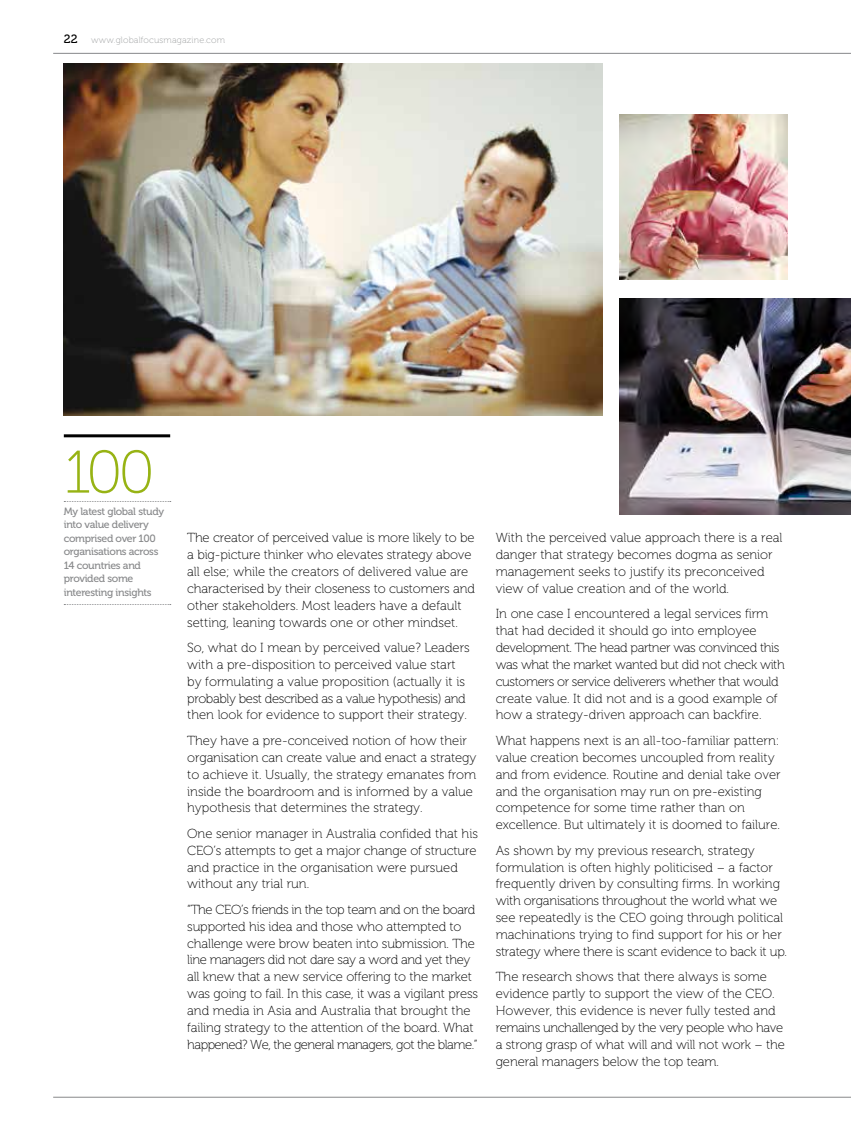
<style>
.page{position:relative;width:851px;height:1127px;background:#fff}
.page>*{position:absolute;margin:0;border:0;box-sizing:border-box;transform-origin:0 0}
.t1{font:60px "Museo 100";color:#97b314}
.t2{font:13.2px/17px "Museo 100";color:#000}
.t3{font:10.5px/13.5px "Museo 500";letter-spacing:-.03em;color:#87888a}
.t4{font:9px "Museo 100";letter-spacing:.02em;color:#9c9e9f}
.s1{font-family:"Museo 500";font-size:12px;color:#000}
</style>
<div class="page">
<hr style="left:53px;top:53px;width:797px;height:1px;background:#87888a">
<hr style="left:53px;top:1097px;width:797px;height:1px;background:#87888a">
<img style="left:64px;top:64px;width:538px;height:351px">
<img style="left:619px;top:298px;width:231px;height:216px">
<img style="left:619px;top:114px;width:168px;height:166px">
<hr style="left:64px;top:434px;width:106px;height:3px;background:#000">
<svg style="left:64px;top:501px;width:107px;height:1px"></svg>
<svg style="left:64px;top:604px;width:107px;height:1px"></svg>
<p class="t4" style="left:64px;top:35px;width:163px"><span class="s1">22</span> www.globalfocusmagazine.com</p>
<h1 class="t1" style="left:64px;top:440px;width:92px">100</h1>
<p class="t3" style="left:64px;top:504px;width:102px">My latest global study into value delivery comprised over 100 organisations across<br>14 countries and provided some interesting insights</p>
<p class="t2" style="left:187px;top:529px;width:289px">The creator of perceived value is more likely to be a big-picture thinker who elevates strategy above all else; while the creators of delivered value are characterised by their closeness to customers and other stakeholders. Most leaders have a default setting, leaning towards one or other mindset.</p>
<p class="t2" style="left:187px;top:639px;width:284px">So, what do I mean by perceived value? Leaders with a pre-disposition to perceived value start by formulating a value proposition (actually it is probably best described as a value hypothesis) and then look for evidence to support their strategy.</p>
<p class="t2" style="left:187px;top:732px;width:291px">They have a pre-conceived notion of how their organisation can create value and enact a strategy to achieve it. Usually, the strategy emanates from inside the boardroom and is informed by a value hypothesis that determines the strategy.</p>
<p class="t2" style="left:187px;top:825px;width:292px">One senior manager in Australia confided that his CEO’s attempts to get a major change of structure and practice in the organisation were pursued without any trial run.</p>
<p class="t2" style="left:187px;top:901px;width:292px">“The CEO’s friends in the top team and on the board supported his idea and those who attempted to challenge were brow beaten into submission. The line managers did not dare say a word and yet they all knew that a new service offering to the market was going to fail. In this case, it was a vigilant press and media in Asia and Australia that brought the failing strategy to the attention of the board. What happened? We, the general managers, got the blame.”</p>
<p class="t2" style="left:495px;top:529px;width:288px">With the perceived value approach there is a real danger that strategy becomes dogma as senior management seeks to justify its preconceived view of value creation and of the world.</p>
<p class="t2" style="left:495px;top:605px;width:290px">In one case I encountered a legal services firm that had decided it should go into employee development. The head partner was convinced this was what the market wanted but did not check with customers or service deliverers whether that would create value. It did not and is a good example of how a strategy-driven approach can backfire.</p>
<p class="t2" style="left:495px;top:732px;width:286px">What happens next is an all-too-familiar pattern: value creation becomes uncoupled from reality and from evidence. Routine and denial take over and the organisation may run on pre-existing competence for some time rather than on excellence. But ultimately it is doomed to failure.</p>
<p class="t2" style="left:495px;top:842px;width:293px">As shown by my previous research, strategy formulation is often highly politicised – a factor frequently driven by consulting firms. In working with organisations throughout the world what we see repeatedly is the CEO going through political machinations trying to find support for his or her strategy where there is scant evidence to back it up.</p>
<p class="t2" style="left:495px;top:968px;width:291px">The research shows that there always is some evidence partly to support the view of the CEO.<br>However, this evidence is never fully tested and remains unchallenged by the very people who have a strong grasp of what will and will not work – the general managers below the top team.</p>
</div>
